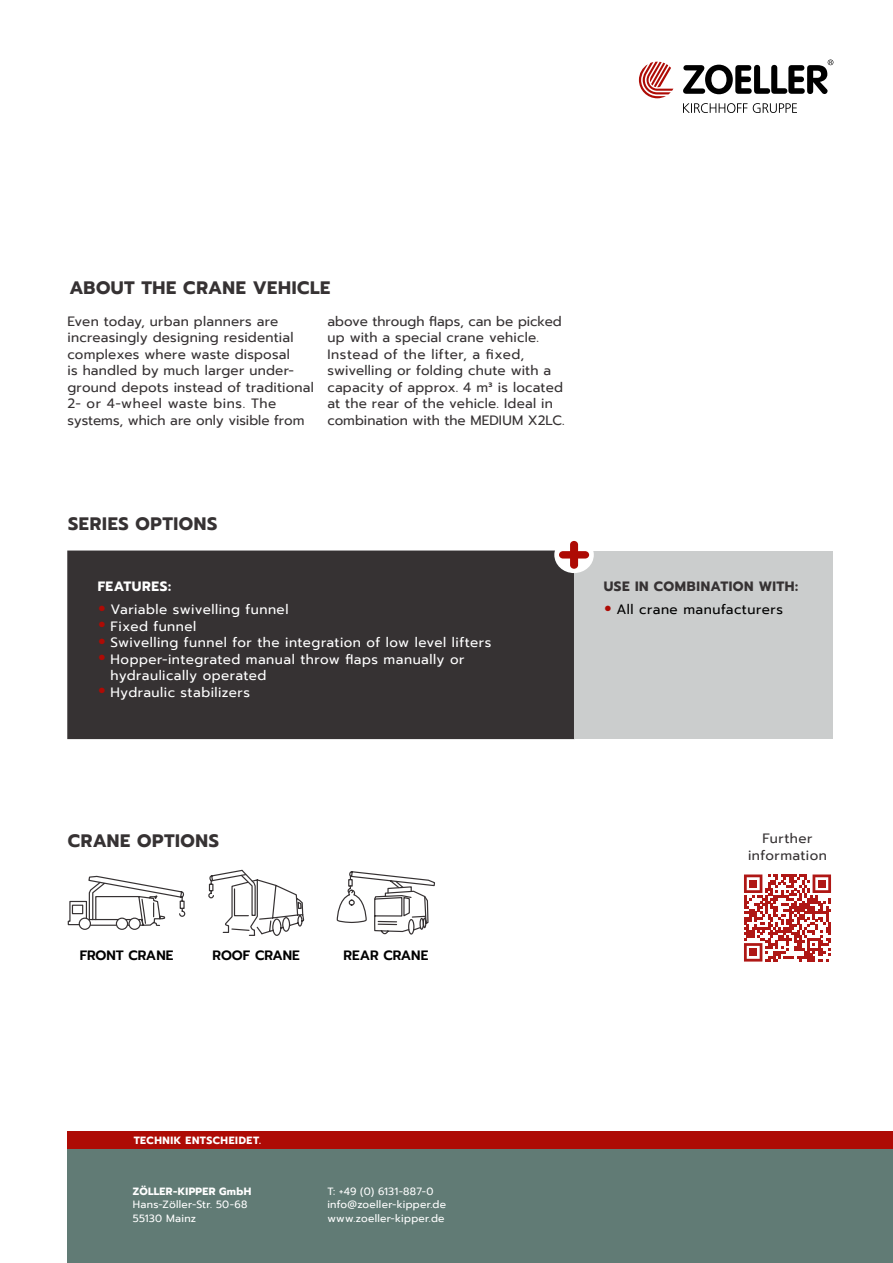
<style>
.page{position:relative;width:893px;height:1263px;background:#fff}
.page>*{position:absolute;margin:0;border:0;box-sizing:border-box;transform-origin:0 0}
.t1{font:700 18px "Prompt";letter-spacing:.03em;color:#363233}
.t2{font:13.5px/16.5px "Prompt";letter-spacing:.015em;color:#363233}
.t3{font:13.5px/16.5px "Prompt";letter-spacing:.035em;color:#fff}
.t4{font:600 13.5px "Prompt";color:#000}
.t5{font:13.5px "Prompt";letter-spacing:.035em;color:#000}
.t6{font:700 13.5px "Prompt";letter-spacing:.045em;color:#363233}
.t7{font:13.5px/16.5px "Prompt";letter-spacing:.035em;color:#363233;text-align:center}
.t8{font:700 13.5px "Prompt";letter-spacing:.035em;color:#fff}
.t9{font:10.5px/13.5px "Prompt";letter-spacing:.025em;color:#fff}
.t10{font:700 10.5px "Prompt";letter-spacing:.06em;color:#fff}
.t11{font:700 10.5px "Prompt";letter-spacing:.04em;color:#fff}
.s1{font-size:31.5px;color:#ae0b05}
</style>
<div class="page">
<svg style="left:639px;top:62px;width:34px;height:36px"></svg>
<svg style="left:683px;top:103px;width:114px;height:10px"></svg>
<svg style="left:683px;top:60px;width:150px;height:34px"></svg>
<svg style="left:744px;top:874px;width:87px;height:87px"></svg>
<div style="left:749px;top:880px;width:8px;height:8px;background:#af1715"></div>
<div style="left:818px;top:880px;width:8px;height:8px;background:#af1715"></div>
<div style="left:749px;top:948px;width:8px;height:8px;background:#af1715"></div>
<div style="left:67px;top:1148px;width:826px;height:115px;background:#617b75"></div>
<div style="left:67px;top:1131px;width:826px;height:17px;background:#ae0b05"></div>
<div style="left:67px;top:550px;width:508px;height:189px;background:#363233;border:2px solid #363233"></div>
<div style="left:574px;top:551px;width:258px;height:188px;background:#cbcdcd"></div>
<div style="left:554px;top:537px;width:40px;height:36px;background:#fff;border-radius:50%"></div>
<svg style="left:559px;top:541px;width:30px;height:28px"></svg>
<svg style="left:67px;top:875px;width:119px;height:55px"></svg>
<svg style="left:208px;top:869px;width:96px;height:67px"></svg>
<svg style="left:336px;top:871px;width:99px;height:64px"></svg>
<h1 class="t1" style="left:69px;top:274px;width:263px">ABOUT THE CRANE VEHICLE</h1>
<p class="t2" style="left:327px;top:313px;width:239px">above through flaps, can be picked up with a special crane vehicle.<br>Instead of the lifter, a fixed, swivelling or folding chute with a capacity of approx. 4 m³ is located at the rear of the vehicle. Ideal in combination with the MEDIUM X2LC.</p>
<p class="t2" style="left:67px;top:313px;width:248px">Even today, urban planners are increasingly designing residential complexes where waste disposal<br>is handled by much larger under&shy;ground depots instead of traditional 2- or 4-wheel waste bins. The systems, which are only visible from</p>
<h1 class="t1" style="left:68px;top:510px;width:151px">SERIES OPTIONS</h1>
<p class="t8" style="left:98px;top:576px;width:75px">FEATURES:</p>
<p class="t6" style="left:604px;top:577px;width:196px">USE IN COMBINATION WITH:</p>
<p class="t5" style="left:604px;top:600px;width:181px"><span class="s1">•</span> All crane manufacturers</p>
<p class="t3" style="left:98px;top:601px;width:192px"><span class="s1">•</span> Variable swivelling funnel</p>
<p class="t3" style="left:98px;top:618px;width:100px"><span class="s1">•</span> Fixed funnel</p>
<p class="t3" style="left:98px;top:634px;width:395px"><span class="s1">•</span> Swivelling funnel for the integration of low level lifters</p>
<p class="t3" style="left:111px;top:651px;width:355px;text-indent:-13px"><span class="s1">•</span> Hopper-integrated manual throw flaps manually or hydraulically operated</p>
<p class="t3" style="left:98px;top:684px;width:154px"><span class="s1">•</span> Hydraulic stabilizers</p>
<h1 class="t1" style="left:68px;top:827px;width:153px">CRANE OPTIONS</h1>
<p class="t4" style="left:80px;top:945px;width:95px">FRONT CRANE</p>
<p class="t4" style="left:213px;top:945px;width:89px">ROOF CRANE</p>
<p class="t4" style="left:344px;top:945px;width:86px">REAR CRANE</p>
<p class="t10" style="left:134px;top:1132px;width:129px">TECHNIK ENTSCHEIDET.</p>
<p class="t11" style="left:133px;top:1183px;width:120px">ZÖLLER-KIPPER GmbH</p>
<p class="t9" style="left:133px;top:1198px;width:116px">Hans-Zöller-Str. 50-68<br>55130 Mainz</p>
<p class="t9" style="left:327px;top:1184px;width:120px">T: +49 (0) 6131-887-0 info@zoeller-kipper.de www.zoeller-kipper.de</p>
<p class="t7" style="left:748px;top:830px;width:80px">Further information</p>
</div>
